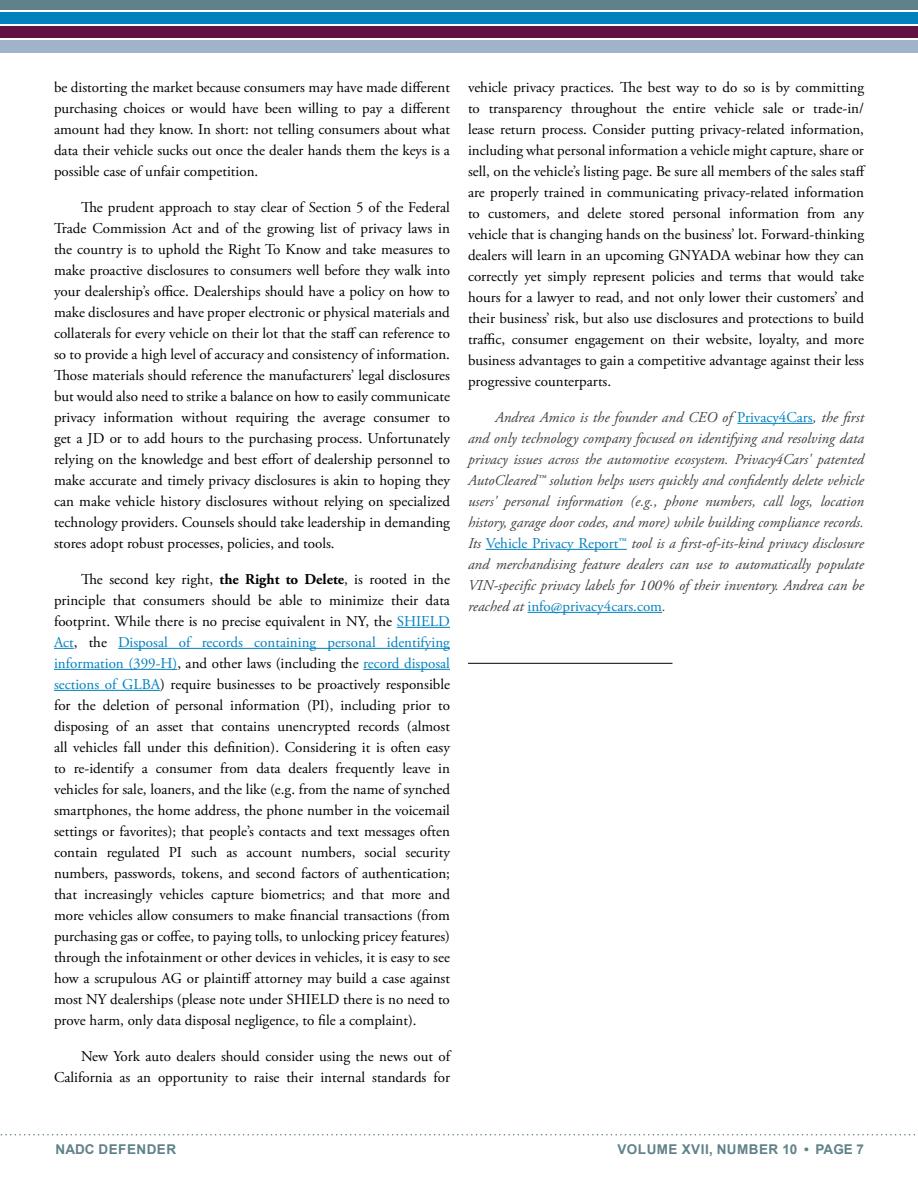
<style>
.page{position:relative;width:918px;height:1188px;background:#fff}
.page>*{position:absolute;margin:0;border:0;box-sizing:border-box;transform-origin:0 0}
.t1{font:15px/21px "Adobe Garamond Pro";color:#000;text-align:justify}
.t2{font:italic 15px/21px "Adobe Garamond Pro";color:#414042;text-align:justify}
.t3{font:700 13.5px "Arial";letter-spacing:.035em;color:#5f8289}
.s1{font-weight:700}
.s2{color:#0081be}
.s3{font-style:normal;color:#0081be}
</style>
<div class="page">
<svg style="left:0;top:1134px;width:915px;height:2px"></svg>
<div style="left:0;top:25px;width:918px;height:13px;background:#611242"></div>
<div style="left:0;top:11px;width:918px;height:14px;background:#0081be"></div>
<div style="left:0;top:0;width:918px;height:11px;background:#5f8289"></div>
<hr style="left:0;top:10px;width:918px;height:2px;background:#fff">
<hr style="left:0;top:24px;width:918px;height:1px;background:#fff">
<div style="left:0;top:39px;width:918px;height:14px;background:#a0b4c9"></div>
<hr style="left:0;top:38px;width:918px;height:2px;background:#fff">
<hr style="left:397px;top:627px;width:53px;height:1px;background:#0081be">
<svg style="left:54px;top:648px;width:20px;height:1px"></svg>
<hr style="left:118px;top:648px;width:332px;height:1px;background:#0081be">
<hr style="left:54px;top:669px;width:123px;height:1px;background:#0081be">
<hr style="left:363px;top:669px;width:87px;height:1px;background:#0081be">
<hr style="left:54px;top:690px;width:106px;height:1px;background:#0081be">
<hr style="left:737px;top:423px;width:76px;height:1px;background:#0081be">
<hr style="left:486px;top:549px;width:141px;height:1px;background:#0081be">
<hr style="left:528px;top:612px;width:134px;height:1px;background:#0081be">
<hr style="left:468px;top:663px;width:204px;height:1px;background:#000">
<p class="t1" style="left:54px;top:77px;width:398px">be distorting the market because consumers may have made different purchasing choices or would have been willing to pay a different amount had they know. In short: not telling consumers about what data their vehicle sucks out once the dealer hands them the keys is a possible case of unfair competition.</p>
<p class="t1" style="left:54px;top:197px;width:398px;text-indent:27px">The prudent approach to stay clear of Section 5 of the Federal Trade Commission Act and of the growing list of privacy laws in the country is to uphold the Right To Know and take measures to make proactive disclosures to consumers well before they walk into your dealership’s office. Dealerships should have a policy on how to make disclosures and have proper electronic or physical materials and collaterals for every vehicle on their lot that the staff can reference to so to provide a high level of accuracy and consistency of information.<br>Those materials should reference the manufacturers’ legal disclosures but would also need to strike a balance on how to easily communicate privacy information without requiring the average consumer to get a JD or to add hours to the purchasing process. Unfortunately relying on the knowledge and best effort of dealership personnel to make accurate and timely privacy disclosures is akin to hoping they can make vehicle history disclosures without relying on specialized technology providers. Counsels should take leadership in demanding stores adopt robust processes, policies, and tools.</p>
<p class="t1" style="left:54px;top:569px;width:398px;text-indent:27px">The second key right, <span class="s1">the Right to Delete</span>, is rooted in the principle that consumers should be able to minimize their data footprint. While there is no precise equivalent in NY, the <span class="s2">SHIELD Act</span>, the <span class="s2">Disposal of records containing personal identifying information (399-H)</span>, and other laws (including the <span class="s2">record disposal sections of GLBA</span>) require businesses to be proactively responsible for the deletion of personal information (PI), including prior to disposing of an asset that contains unencrypted records (almost all vehicles fall under this definition). Considering it is often easy to re-identify a consumer from data dealers frequently leave in vehicles for sale, loaners, and the like (e.g. from the name of synched smartphones, the home address, the phone number in the voicemail settings or favorites); that people’s contacts and text messages often contain regulated PI such as account numbers, social security numbers, passwords, tokens, and second factors of authentication; that increasingly vehicles capture biometrics; and that more and more vehicles allow consumers to make financial transactions (from purchasing gas or coffee, to paying tolls, to unlocking pricey features) through the infotainment or other devices in vehicles, it is easy to see how a scrupulous AG or plaintiff attorney may build a case against most NY dealerships (please note under SHIELD there is no need to prove harm, only data disposal negligence, to file a complaint).</p>
<p class="t1" style="left:54px;top:1046px;width:398px;text-align:right">New York auto dealers should consider using the news out of<br>California as an opportunity to raise their internal standards for</p>
<p class="t1" style="left:468px;top:77px;width:399px">vehicle privacy practices. The best way to do so is by committing to transparency throughout the entire vehicle sale or trade-in/ lease return process. Consider putting privacy-related information, including what personal information a vehicle might capture, share or sell, on the vehicle’s listing page. Be sure all members of the sales staff are properly trained in communicating privacy-related information to customers, and delete stored personal information from any vehicle that is changing hands on the business’ lot. Forward-thinking dealers will learn in an upcoming GNYADA webinar how they can correctly yet simply represent policies and terms that would take hours for a lawyer to read, and not only lower their customers’ and their business’ risk, but also use disclosures and protections to build traffic, consumer engagement on their website, loyalty, and more business advantages to gain a competitive advantage against their less progressive counterparts.</p>
<p class="t2" style="left:468px;top:407px;width:398px;text-indent:27px">Andrea Amico is the founder and CEO of <span class="s3">Privacy4Cars</span>, the first and only technology company focused on identifying and resolving data privacy issues across the automotive ecosystem. Privacy4Cars' patented AutoCleared™ solution helps users quickly and confidently delete vehicle users' personal information (e.g., phone numbers, call logs, location history, garage door codes, and more) while building compliance records.<br>Its <span class="s3">Vehicle Privacy Report™</span> tool is a first-of-its-kind privacy disclosure and merchandising feature dealers can use to automatically populate VIN-specific privacy labels for 100% of their inventory. Andrea can be reached at <span class="s3">info@privacy4cars.com</span>.</p>
<p class="t3" style="left:56px;top:1139px;width:122px">NADC DEFENDER</p>
<p class="t3" style="left:618px;top:1139px;width:248px">VOLUME XVII, NUMBER 10 • PAGE 7</p>
</div>
